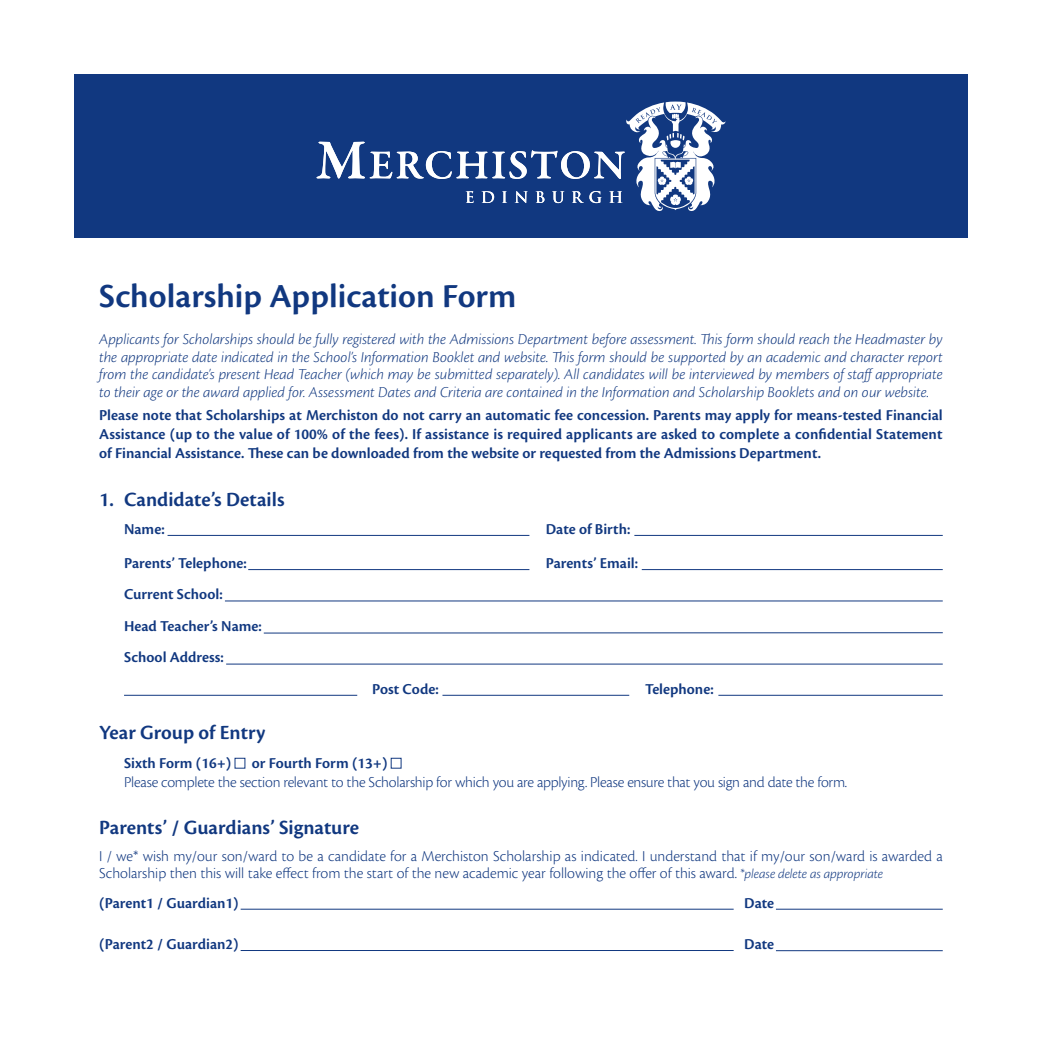
<style>
.page{position:relative;width:1042px;height:1042px;background:#fff}
.page>*{position:absolute;margin:0;border:0;box-sizing:border-box;transform-origin:0 0}
.t1{font:600 35px "Cronos Pro";color:#113880}
.t2{font:600 21px "Cronos Pro";color:#113880}
.t3{font:600 15.75px/18.9px "Cronos Pro";color:#113880;text-align:justify}
.t4{font:italic 300 15.75px/17.5px "Cronos Pro";letter-spacing:-.005em;color:#113880;text-align:justify}
.t5{font:300 15.75px/17.5px "Cronos Pro";letter-spacing:-.005em;color:#113880}
.s1{font-style:italic;font-size:14px}
</style>
<div class="page">
<svg style="left:234px;top:757px;width:168px;height:12px"></svg>
<hr style="left:168px;top:535px;width:361px;height:1px;background:#113880">
<hr style="left:248px;top:569px;width:281px;height:1px;background:#113880">
<hr style="left:634px;top:535px;width:309px;height:1px;background:#113880">
<hr style="left:642px;top:569px;width:301px;height:1px;background:#113880">
<hr style="left:225px;top:600px;width:718px;height:1px;background:#113880">
<hr style="left:264px;top:632px;width:679px;height:1px;background:#113880">
<hr style="left:226px;top:663px;width:717px;height:1px;background:#113880">
<hr style="left:718px;top:695px;width:225px;height:1px;background:#113880">
<hr style="left:442px;top:695px;width:187px;height:1px;background:#113880">
<hr style="left:124px;top:695px;width:233px;height:1px;background:#113880">
<hr style="left:241px;top:909px;width:492px;height:1px;background:#113880">
<hr style="left:776px;top:909px;width:167px;height:1px;background:#113880">
<hr style="left:241px;top:950px;width:492px;height:1px;background:#113880">
<hr style="left:776px;top:950px;width:167px;height:1px;background:#113880">
<div style="left:74px;top:74px;width:893px;height:164px;background:#113880"></div>
<svg style="left:316px;top:102px;width:409px;height:109px"></svg>
<h1 class="t1" style="left:99px;top:283px;width:419px">Scholarship Application Form</h1>
<p class="t4" style="left:99px;top:331px;width:845px">Applicants for Scholarships should be fully registered with the Admissions Department before assessment. This form should reach the Headmaster by the appropriate date indicated in the School’s Information Booklet and website. This form should be supported by an academic and character report from the candidate’s present Head Teacher (which may be submitted separately). All candidates will be interviewed by members of staffappropriate to their age or the award applied for. Assessment Dates and Criteria are contained in the Information and Scholarship Booklets and on our website.</p>
<p class="t3" style="left:99px;top:407px;width:845px">Please note that Scholarships at Merchiston do not carry an automatic fee concession. Parents may apply for means-tested Financial Assistance (up to the value of 100% of the fees). If assistance is required applicants are asked to complete a confidential Statement of Financial Assistance. These can be downloaded from the website or requested from the Admissions Department.</p>
<h2 class="t2" style="left:99px;top:492px;width:187px">1. Candidate’s Details</h2>
<p class="t3" style="left:124px;top:521px;width:42px">Name:</p>
<p class="t3" style="left:546px;top:521px;width:86px">Date of Birth:</p>
<p class="t3" style="left:124px;top:554px;width:124px">Parents’ Telephone:</p>
<p class="t3" style="left:546px;top:554px;width:94px">Parents’ Email:</p>
<p class="t3" style="left:124px;top:580px;width:139px;line-height:31.5px;text-align:left">Current School:<br>Head Teacher’s Name:<br>School Address:</p>
<p class="t3" style="left:372px;top:680px;width:68px">Post Code:</p>
<p class="t3" style="left:645px;top:680px;width:70px">Telephone:</p>
<h2 class="t2" style="left:99px;top:725px;width:167px">Year Group of Entry</h2>
<p class="t3" style="left:124px;top:755px;width:109px">Sixth Form (16+)</p>
<p class="t3" style="left:252px;top:755px;width:137px">or Fourth Form (13+)</p>
<p class="t5" style="left:124px;top:775px;width:724px">Please complete the section relevant to the Scholarship for which you are applying. Please ensure that you sign and date the form.</p>
<h2 class="t2" style="left:99px;top:819px;width:261px">Parents’ / Guardians’ Signature</h2>
<p class="t5" style="left:99px;top:848px;width:845px">I / we* wish my/our son/ward to be a candidate for a Merchiston Scholarship as indicated. I understand that if my/our son/ward is awarded a<br>Scholarship then this will take effect from the start of the new academic year following the offer of this award. <span class="s1">*please delete as appropriate</span></p>
<p class="t3" style="left:99px;top:894px;width:141px">(Parent1 / Guardian1)</p>
<p class="t3" style="left:744px;top:894px;width:31px">Date</p>
<p class="t3" style="left:99px;top:936px;width:141px">(Parent2 / Guardian2)</p>
<p class="t3" style="left:744px;top:936px;width:31px">Date</p>
</div>
